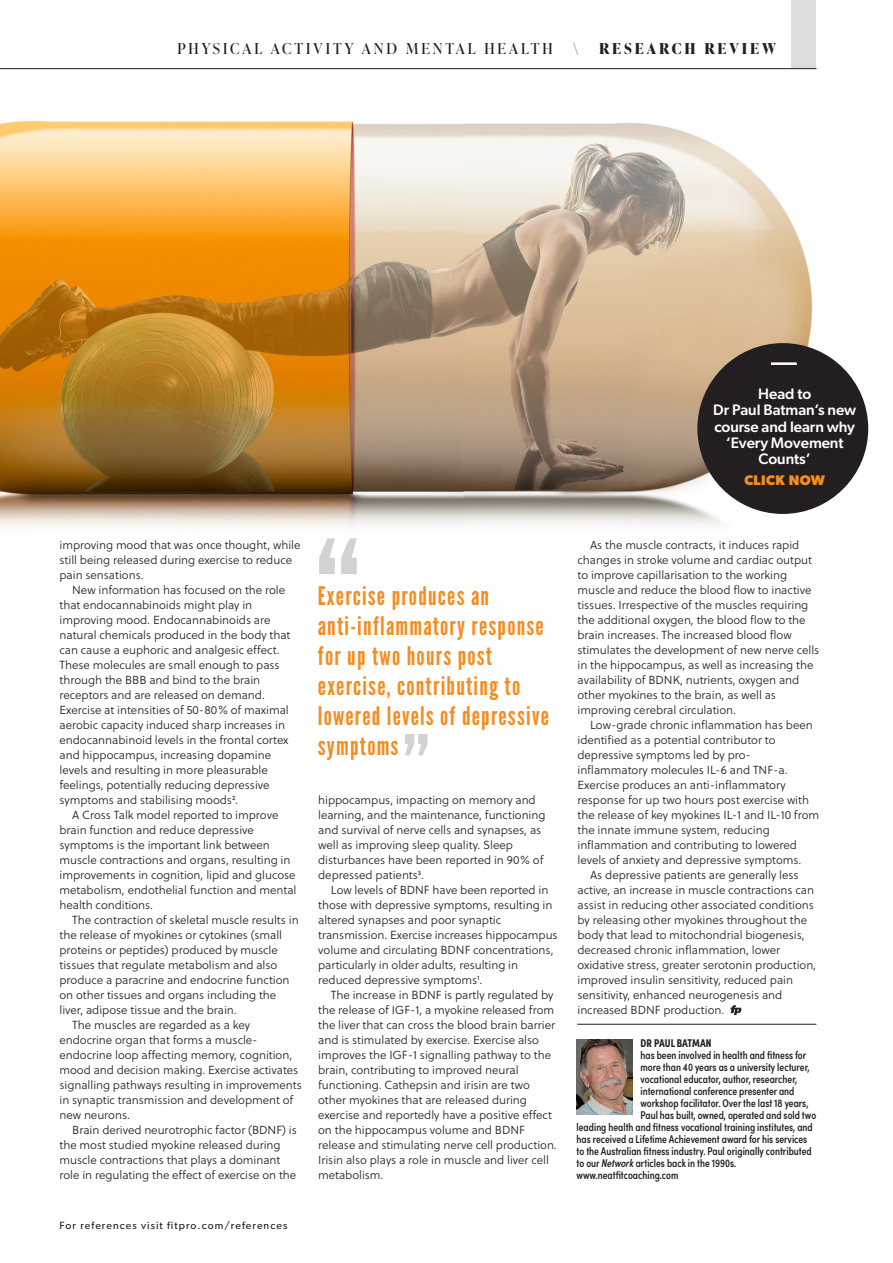
<style>
.page{position:relative;width:893px;height:1263px;background:#fff}
.page>*{position:absolute;margin:0;border:0;box-sizing:border-box;transform-origin:0 0}
.t1{font:25.5px/30px "League Gothic";letter-spacing:.05em;color:#f68c1f}
.t2{font:500 15.15px/16.2px "Gibson";letter-spacing:-.005em;color:#fff;text-align:center}
.t3{font:15px "Ivy Presto Display";letter-spacing:.2em;color:#231f20}
.t4{font:700 15px "Ivy Presto Display";letter-spacing:.2em;color:#231f20}
.t5{font:600 15px "Ivy Presto Display";color:#231f20}
.t6{font:700 13.95px "Gibson";letter-spacing:.03em;color:#f68c1f}
.t7{font:11.7px/15px "Soleil Lt";letter-spacing:-.005em;color:#231f20}
.t8{font:500 11.25px "Sofia Pro Condensed";color:#231f20}
.t9{font:700 11.25px "Sofia Pro Condensed";color:#231f20}
.t10{font:10.5px "Gibson";letter-spacing:.1em;color:#231f20}
.s1{font-style:italic}
</style>
<div class="page">
<img style="left:0;top:120px;width:869px;height:407px">
<div style="left:791px;top:0;width:25px;height:68px;background:#dcdddf"></div>
<img style="left:577px;top:1039px;width:55px;height:75px">
<hr style="left:577px;top:1024px;width:239px;height:1px;background:#231f20">
<svg style="left:405px;top:734px;width:22px;height:21px"></svg>
<svg style="left:319px;top:538px;width:38px;height:36px"></svg>
<svg style="left:730px;top:1005px;width:11px;height:10px"></svg>
<div style="left:697px;top:343px;width:171px;height:171px;background:#231f20;border-radius:50%"></div>
<hr style="left:771px;top:362px;width:26px;height:3px;background:#fff">
<hr style="left:0;top:68px;width:816px;height:1px;background:#231f20">
<p class="t3" style="left:177px;top:38px;width:377px">PHYSICAL ACTIVITY AND MENTAL HEALTH</p>
<p class="t5" style="left:573px;top:38px;width:7px">\</p>
<p class="t4" style="left:599px;top:38px;width:178px">RESEARCH REVIEW</p>
<p class="t2" style="left:713px;top:385px;width:144px">Head to<br>Dr Paul Batman’s new course and learn why ‘Every Movement<br>Counts’</p>
<p class="t6" style="left:744px;top:472px;width:82px">CLICK NOW</p>
<p class="t7" style="left:60px;top:537px;width:243px">improving mood that was once thought, while still being released during exercise to reduce pain sensations.</p>
<p class="t7" style="left:60px;top:582px;width:233px;text-indent:13px">New information has focused on the role that endocannabinoids might play in improving mood. Endocannabinoids are natural chemicals produced in the body that can cause a euphoric and analgesic effect.<br>These molecules are small enough to pass through the BBB and bind to the brain receptors and are released on demand.<br>Exercise at intensities of 50-80% of maximal aerobic capacity induced sharp increases in endocannabinoid levels in the frontal cortex and hippocampus, increasing dopamine levels and resulting in more pleasurable feelings, potentially reducing depressive symptoms and stabilising moods2.</p>
<p class="t7" style="left:60px;top:807px;width:238px;text-indent:13px">A Cross Talk model reported to improve brain function and reduce depressive symptoms is the important link between muscle contractions and organs, resulting in improvements in cognition, lipid and glucose metabolism, endothelial function and mental health conditions.</p>
<p class="t7" style="left:72px;top:912px;width:228px">The contraction of skeletal muscle results in</p>
<p class="t7" style="left:60px;top:927px;width:224px">the release of myokines or cytokines (small</p>
<p class="t7" style="left:60px;top:942px;width:220px">proteins or peptides) produced by muscle</p>
<p class="t7" style="left:60px;top:957px;width:219px">tissues that regulate metabolism and also</p>
<p class="t7" style="left:60px;top:972px;width:232px">produce a paracrine and endocrine function</p>
<p class="t7" style="left:60px;top:987px;width:218px">on other tissues and organs including the</p>
<p class="t7" style="left:60px;top:1002px;width:179px">liver, adipose tissue and the brain.</p>
<p class="t7" style="left:72px;top:1017px;width:179px">The muscles are regarded as a key</p>
<p class="t7" style="left:60px;top:1032px;width:200px">endocrine organ that forms a muscle-</p>
<p class="t7" style="left:60px;top:1047px;width:234px">endocrine loop affecting memory, cognition,</p>
<p class="t7" style="left:60px;top:1062px;width:240px">mood and decision making. Exercise activates</p>
<p class="t7" style="left:60px;top:1077px;width:244px">signalling pathways resulting in improvements</p>
<p class="t7" style="left:60px;top:1092px;width:235px">in synaptic transmission and development of</p>
<p class="t7" style="left:60px;top:1107px;width:72px">new neurons.</p>
<p class="t7" style="left:72px;top:1122px;width:226px">Brain derived neurotrophic factor (BDNF) is</p>
<p class="t7" style="left:60px;top:1137px;width:223px">the most studied myokine released during</p>
<p class="t7" style="left:60px;top:1152px;width:222px">muscle contractions that plays a dominant</p>
<p class="t7" style="left:60px;top:1167px;width:238px">role in regulating the effect of exercise on the</p>
<p class="t10" style="left:60px;top:1219px;width:229px">For references visit fitpro.com/references</p>
<h1 class="t1" style="left:318px;top:581px;width:233px">Exercise produces an anti-inflammatory response for up two hours post exercise, contributing to lowered levels of depressive symptoms</h1>
<p class="t7" style="left:318px;top:792px;width:229px">hippocampus, impacting on memory and learning, and the maintenance, functioning and survival of nerve cells and synapses, as well as improving sleep quality. Sleep disturbances have been reported in 90% of depressed patients3.</p>
<p class="t7" style="left:318px;top:882px;width:241px;text-indent:13px">Low levels of BDNF have been reported in those with depressive symptoms, resulting in altered synapses and poor synaptic transmission. Exercise increases hippocampus volume and circulating BDNF concentrations, particularly in older adults, resulting in reduced depressive symptoms1.</p>
<p class="t7" style="left:318px;top:987px;width:240px;text-indent:13px">The increase in BDNF is partly regulated by the release of IGF-1, a myokine released from the liver that can cross the blood brain barrier and is stimulated by exercise. Exercise also improves the IGF-1 signalling pathway to the brain, contributing to improved neural functioning. Cathepsin and irisin are two other myokines that are released during exercise and reportedly have a positive effect on the hippocampus volume and BDNF release and stimulating nerve cell production.<br>Irisin also plays a role in muscle and liver cell metabolism.</p>
<p class="t7" style="left:577px;top:537px;width:243px;text-indent:13px">As the muscle contracts, it induces rapid changes in stroke volume and cardiac output to improve capillarisation to the working muscle and reduce the blood flow to inactive tissues. Irrespective of the muscles requiring the additional oxygen, the blood flow to the brain increases. The increased blood flow stimulates the development of new nerve cells in the hippocampus, as well as increasing the availability of BDNK, nutrients, oxygen and other myokines to the brain, as well as improving cerebral circulation.</p>
<p class="t7" style="left:590px;top:717px;width:224px">Low-grade chronic inflammation has been</p>
<p class="t7" style="left:577px;top:732px;width:200px">identified as a potential contributor to</p>
<p class="t7" style="left:577px;top:747px;width:175px">depressive symptoms led by pro-</p>
<p class="t7" style="left:577px;top:762px;width:212px">inflammatory molecules IL-6 and TNF-a.</p>
<p class="t7" style="left:577px;top:777px;width:210px">Exercise produces an anti-inflammatory</p>
<p class="t7" style="left:577px;top:792px;width:233px">response for up two hours post exercise with</p>
<p class="t7" style="left:577px;top:807px;width:243px">the release of key myokines IL-1 and IL-10 from</p>
<p class="t7" style="left:577px;top:822px;width:194px">the innate immune system, reducing</p>
<p class="t7" style="left:577px;top:837px;width:221px">inflammation and contributing to lowered</p>
<p class="t7" style="left:577px;top:852px;width:226px">levels of anxiety and depressive symptoms.</p>
<p class="t7" style="left:590px;top:867px;width:210px">As depressive patients are generally less</p>
<p class="t7" style="left:577px;top:882px;width:238px">active, an increase in muscle contractions can</p>
<p class="t7" style="left:577px;top:897px;width:238px">assist in reducing other associated conditions</p>
<p class="t7" style="left:577px;top:912px;width:231px">by releasing other myokines throughout the</p>
<p class="t7" style="left:577px;top:927px;width:229px">body that lead to mitochondrial biogenesis,</p>
<p class="t7" style="left:577px;top:942px;width:204px">decreased chronic inflammation, lower</p>
<p class="t7" style="left:577px;top:957px;width:240px">oxidative stress, greater serotonin production,</p>
<p class="t7" style="left:577px;top:972px;width:217px">improved insulin sensitivity, reduced pain</p>
<p class="t7" style="left:577px;top:987px;width:206px">sensitivity, enhanced neurogenesis and</p>
<p class="t7" style="left:577px;top:1002px;width:148px">increased BDNF production.</p>
<p class="t9" style="left:641px;top:1035px;width:73px">DR PAUL BATMAN</p>
<p class="t8" style="left:641px;top:1047px;width:167px">has been involved in health and fitness for</p>
<p class="t8" style="left:641px;top:1059px;width:171px">more than 40 years as a university lecturer,</p>
<p class="t8" style="left:641px;top:1071px;width:158px">vocational educator, author, researcher,</p>
<p class="t8" style="left:641px;top:1083px;width:155px">international conference presenter and</p>
<p class="t8" style="left:641px;top:1095px;width:169px">workshop facilitator. Over the last 18 years,</p>
<p class="t8" style="left:641px;top:1107px;width:177px">Paul has built, owned, operated and sold two</p>
<p class="t8" style="left:577px;top:1119px;width:238px">leading health and fitness vocational training institutes, and</p>
<p class="t8" style="left:577px;top:1131px;width:232px">has received a Lifetime Achievement award for his services</p>
<p class="t8" style="left:577px;top:1143px;width:237px">to the Australian fitness industry. Paul originally contributed</p>
<p class="t8" style="left:577px;top:1155px;width:161px">to our <span class="s1">Network</span> articles back in the 1990s.</p>
<p class="t8" style="left:577px;top:1167px;width:103px">www.neatfitcoaching.com</p>
</div>
